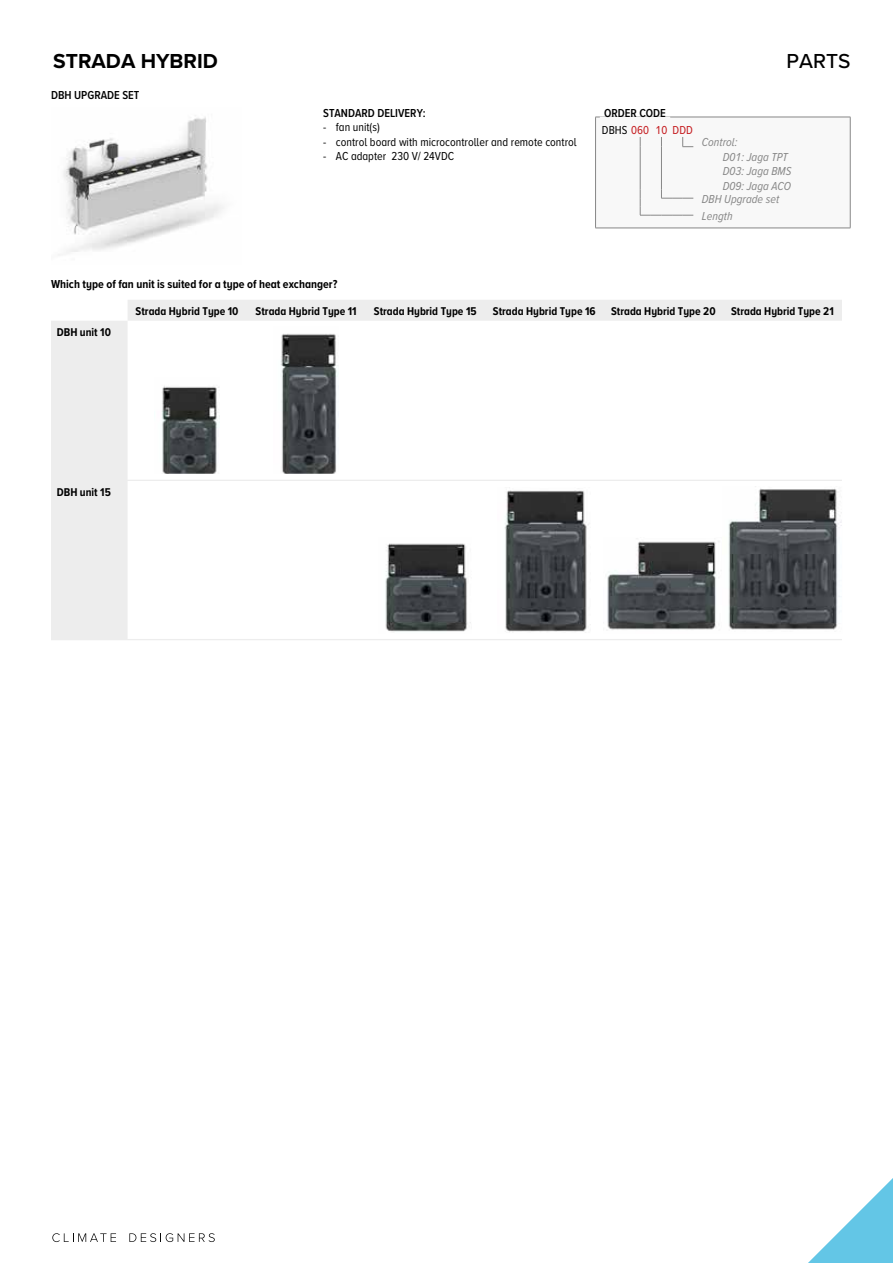
<style>
.page{position:relative;width:893px;height:1263px;background:#fff}
.page>*{position:absolute;margin:0;border:0;box-sizing:border-box;transform-origin:0 0}
.t1{font:700 21px "Proxima Nova";color:#000}
.t2{font:500 21px "Proxima Nova";color:#000}
.t3{font:12px "Proxima Nova Cond";color:#000}
.t4{font:italic 12px/14.4px "Proxima Nova Cond";color:#878787}
.t5{font:600 12px/17.1px "Proxima Nova Cond";color:#000}
.t6{font:700 12px "Proxima Nova Cond";color:#000}
.t7{font:700 11.7px "Proxima Nova Cond";color:#000}
.s1{font-weight:400}
.s2{font-weight:400;color:#c4191d}
</style>
<div class="page">
<svg style="left:52px;top:1233px;width:64px;height:9px"></svg>
<svg style="left:129px;top:1233px;width:86px;height:9px"></svg>
<svg style="left:808px;top:1178px;width:85px;height:85px"></svg>
<img style="left:58px;top:117px;width:166px;height:138px">
<div style="left:596px;top:117px;width:254px;height:111px;background:#f8f8f8"></div>
<hr style="left:595px;top:117px;width:255px;height:1px;background:#878787">
<hr style="left:595px;top:117px;width:1px;height:111px;background:#878787">
<hr style="left:850px;top:117px;width:1px;height:111px;background:#878787">
<hr style="left:595px;top:228px;width:255px;height:1px;background:#878787">
<hr style="left:600px;top:117px;width:70px;height:4px;background:#f8f8f8">
<svg style="left:682px;top:137px;width:11px;height:10px"></svg>
<hr style="left:661px;top:147px;width:1px;height:43px;background:#878787">
<hr style="left:640px;top:147px;width:1px;height:43px;background:#878787">
<svg style="left:640px;top:190px;width:53px;height:26px"></svg>
<svg style="left:51px;top:300px;width:791px;height:340px"></svg>
<img style="left:155px;top:378px;width:65px;height:96px">
<img style="left:274px;top:327px;width:65px;height:147px">
<img style="left:379px;top:537px;width:93px;height:96px">
<img style="left:498px;top:488px;width:93px;height:145px">
<img style="left:603px;top:537px;width:119px;height:96px">
<img style="left:722px;top:487px;width:120px;height:146px">
<h1 class="t1" style="left:53px;top:45px;width:166px">STRADA HYBRID</h1>
<h1 class="t2" style="left:786px;top:45px;width:65px">PARTS</h1>
<p class="t5" style="left:51px;top:86px;width:90px">DBH UPGRADE SET</p>
<p class="t5" style="left:323px;top:104px;width:104px">STANDARD DELIVERY:</p>
<p class="t3" style="left:323px;top:118px;width:58px">- fan unit(s)</p>
<p class="t3" style="left:323px;top:133px;width:255px">- control board with microcontroller and remote control</p>
<p class="t3" style="left:323px;top:147px;width:132px">- AC adapter 230 V/ 24VDC</p>
<p class="t5" style="left:602px;top:104px;width:92px">ORDER CODE<br><span class="s1">DBHS</span> <span class="s2">060 10 DDD</span></p>
<p class="t4" style="left:723px;top:135px;width:70px;text-indent:-21px">Control:<br>D01: Jaga TPT<br>D03: Jaga BMS<br>D09: Jaga ACO</p>
<p class="t4" style="left:702px;top:190px;width:79px;line-height:17px">DBH Upgrade set<br>Length</p>
<p class="t6" style="left:51px;top:275px;width:288px">Which type of fan unit is suited for a type of heat exchanger?</p>
<p class="t7" style="left:57px;top:323px;width:56px">DBH unit 10</p>
<p class="t7" style="left:136px;top:302px;width:104px">Strada Hybrid Type 10</p>
<p class="t7" style="left:256px;top:302px;width:103px">Strada Hybrid Type 11</p>
<p class="t7" style="left:374px;top:302px;width:104px">Strada Hybrid Type 15</p>
<p class="t7" style="left:493px;top:302px;width:104px">Strada Hybrid Type 16</p>
<p class="t7" style="left:611px;top:302px;width:106px">Strada Hybrid Type 20</p>
<p class="t7" style="left:731px;top:302px;width:104px">Strada Hybrid Type 21</p>
<p class="t7" style="left:57px;top:483px;width:55px">DBH unit 15</p>
</div>
